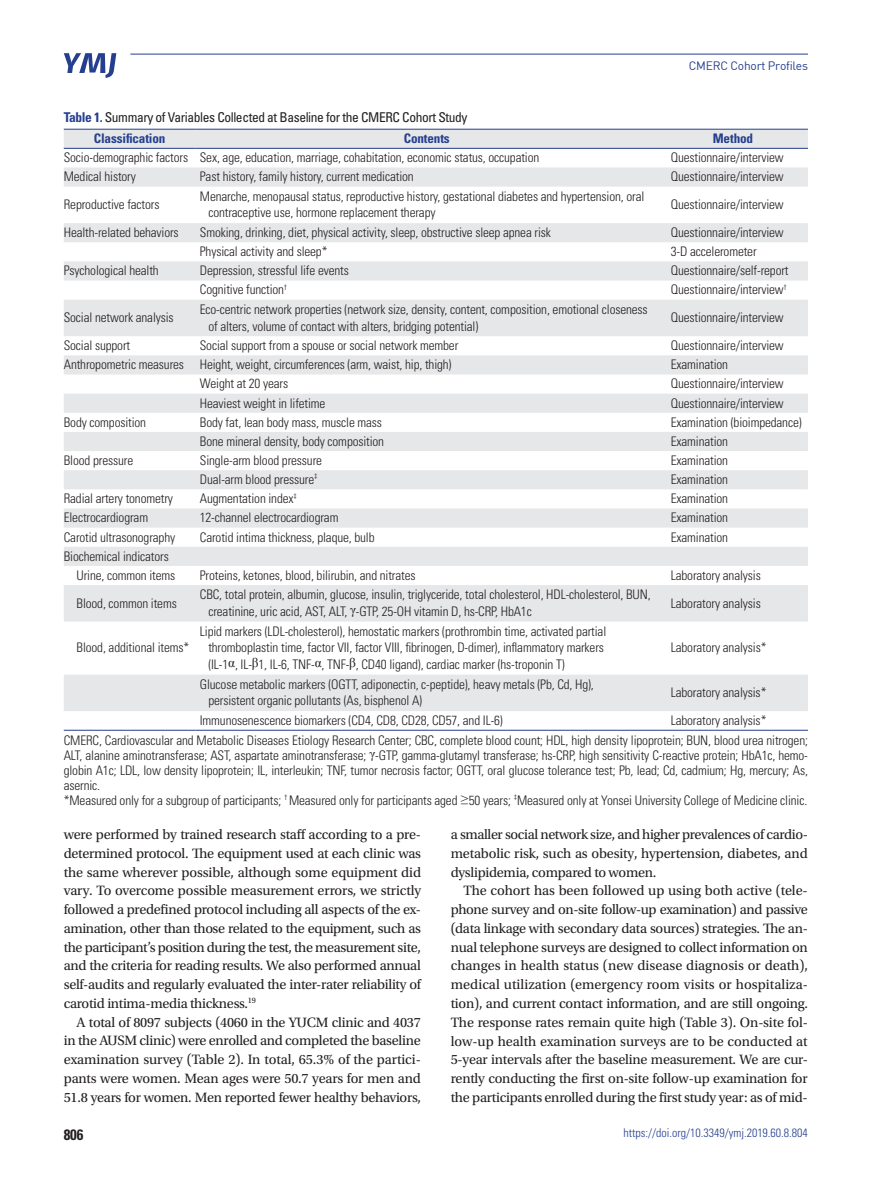
<style>
.page{position:relative;width:893px;height:1191px;background:#fff}
.page>*{position:absolute;margin:0;border:0;box-sizing:border-box;transform-origin:0 0}
.t1{font:700 condensed 15px "Univers LT Std";color:#231f20}
.t2{font:14.25px/18.8px "Utopia Std";letter-spacing:-.02em;color:#231f20;text-align:justify}
.t3{font:condensed 13.5px "Univers LT Std";letter-spacing:-.03em;color:#231f20}
.t4{font:300 condensed 13.2px/16.5px "Univers LT Std";letter-spacing:-.01em;color:#231f20}
.t5{font:700 condensed 13.2px "Univers LT Std";letter-spacing:-.01em;color:#253f8e}
.t6{font:300 condensed 12px "Univers LT Std";color:#253f8e}
.t7{font:12px "Dinreg";letter-spacing:-.02em;color:#253f8e}
.s1{font-weight:700;color:#253f8e}
.s2{font-family:"Times New Roman";font-weight:400;font-stretch:normal}
.s3{font-family:"Garamond";font-weight:400;font-stretch:normal}
</style>
<div class="page">
<svg style="left:64px;top:53px;width:52px;height:25px"></svg>
<hr style="left:130px;top:54px;width:678px;height:1px;background:#253f8e">
<svg style="left:64px;top:130px;width:744px;height:581px;fill:#e8e8ea"></svg>
<hr style="left:64px;top:730px;width:132px;height:1px;background:#253f8e">
<hr style="left:196px;top:730px;width:462px;height:1px;background:#253f8e">
<hr style="left:658px;top:730px;width:150px;height:1px;background:#253f8e">
<hr style="left:64px;top:129px;width:132px;height:1px;background:#253f8e">
<hr style="left:196px;top:129px;width:462px;height:1px;background:#253f8e">
<hr style="left:658px;top:129px;width:150px;height:1px;background:#253f8e">
<hr style="left:64px;top:148px;width:132px;height:1px;background:#253f8e">
<hr style="left:196px;top:148px;width:462px;height:1px;background:#253f8e">
<hr style="left:658px;top:148px;width:150px;height:1px;background:#253f8e">
<p class="t7" style="left:689px;top:58px;width:121px">CMERC Cohort Profiles</p>
<p class="t3" style="left:64px;top:108px;width:405px"><span class="s1">Table 1.</span> Summary of Variables Collected at Baseline for the CMERC Cohort Study</p>
<p class="t5" style="left:94px;top:130px;width:73px">Classification</p>
<p class="t5" style="left:404px;top:130px;width:48px">Contents</p>
<p class="t5" style="left:713px;top:130px;width:42px">Method</p>
<p class="t4" style="left:64px;top:149px;width:477px">Socio-demographic factors Sex, age, education, marriage, cohabitation, economic status, occupation</p>
<p class="t4" style="left:671px;top:149px;width:114px">Questionnaire/interview</p>
<p class="t4" style="left:64px;top:168px;width:74px">Medical history</p>
<p class="t4" style="left:200px;top:168px;width:215px">Past history, family history, current medication</p>
<p class="t4" style="left:671px;top:168px;width:114px">Questionnaire/interview</p>
<p class="t4" style="left:64px;top:196px;width:97px">Reproductive factors</p>
<p class="t4" style="left:208px;top:188px;width:437px;text-indent:-9px">Menarche, menopausal status, reproductive history, gestational diabetes and hypertension, oral contraceptive use, hormone replacement therapy</p>
<p class="t4" style="left:671px;top:196px;width:114px">Questionnaire/interview</p>
<p class="t4" style="left:64px;top:224px;width:116px">Health-related behaviors</p>
<p class="t4" style="left:200px;top:224px;width:353px">Smoking, drinking, diet, physical activity, sleep, obstructive sleep apnea risk</p>
<p class="t4" style="left:671px;top:224px;width:114px">Questionnaire/interview</p>
<p class="t4" style="left:200px;top:243px;width:129px">Physical activity and sleep*</p>
<p class="t4" style="left:671px;top:243px;width:87px">3-D accelerometer</p>
<p class="t4" style="left:64px;top:262px;width:96px">Psychological health</p>
<p class="t4" style="left:200px;top:262px;width:150px">Depression, stressful life events</p>
<p class="t4" style="left:671px;top:262px;width:119px">Questionnaire/self-report</p>
<p class="t4" style="left:200px;top:281px;width:89px">Cognitive function<sup>†</sup></p>
<p class="t4" style="left:671px;top:281px;width:118px">Questionnaire/interview<sup>†</sup></p>
<p class="t4" style="left:64px;top:309px;width:111px">Social network analysis</p>
<p class="t4" style="left:208px;top:301px;width:441px;text-indent:-9px">Eco-centric network properties (network size, density, content, composition, emotional closeness of alters, volume of contact with alters, bridging potential)</p>
<p class="t4" style="left:671px;top:309px;width:114px">Questionnaire/interview</p>
<p class="t4" style="left:64px;top:337px;width:68px">Social support</p>
<p class="t4" style="left:200px;top:337px;width:260px">Social support from a spouse or social network member</p>
<p class="t4" style="left:671px;top:337px;width:114px">Questionnaire/interview</p>
<p class="t4" style="left:64px;top:356px;width:389px">Anthropometric measures Height, weight, circumferences (arm, waist, hip, thigh)</p>
<p class="t4" style="left:671px;top:356px;width:59px">Examination</p>
<p class="t4" style="left:200px;top:375px;width:90px">Weight at 20 years</p>
<p class="t4" style="left:671px;top:375px;width:114px">Questionnaire/interview</p>
<p class="t4" style="left:200px;top:395px;width:127px">Heaviest weight in lifetime</p>
<p class="t4" style="left:671px;top:395px;width:114px">Questionnaire/interview</p>
<p class="t4" style="left:64px;top:414px;width:84px">Body composition</p>
<p class="t4" style="left:200px;top:414px;width:184px">Body fat, lean body mass, muscle mass</p>
<p class="t4" style="left:671px;top:414px;width:132px">Examination (bioimpedance)</p>
<p class="t4" style="left:200px;top:433px;width:186px">Bone mineral density, body composition</p>
<p class="t4" style="left:671px;top:433px;width:59px">Examination</p>
<p class="t4" style="left:64px;top:452px;width:71px">Blood pressure</p>
<p class="t4" style="left:200px;top:452px;width:124px">Single-arm blood pressure</p>
<p class="t4" style="left:671px;top:452px;width:59px">Examination</p>
<p class="t4" style="left:200px;top:471px;width:119px">Dual-arm blood pressure<sup>‡</sup></p>
<p class="t4" style="left:671px;top:471px;width:59px">Examination</p>
<p class="t4" style="left:64px;top:490px;width:111px">Radial artery tonometry</p>
<p class="t4" style="left:200px;top:490px;width:99px">Augmentation index<sup>‡</sup></p>
<p class="t4" style="left:671px;top:490px;width:59px">Examination</p>
<p class="t4" style="left:64px;top:509px;width:86px">Electrocardiogram</p>
<p class="t4" style="left:200px;top:509px;width:140px">12-channel electrocardiogram</p>
<p class="t4" style="left:671px;top:509px;width:59px">Examination</p>
<p class="t4" style="left:64px;top:528px;width:113px">Carotid ultrasonography</p>
<p class="t4" style="left:200px;top:528px;width:176px">Carotid intima thickness, plaque, bulb</p>
<p class="t4" style="left:671px;top:528px;width:59px">Examination</p>
<p class="t4" style="left:77px;top:546px;width:100px;line-height:19.2px;text-indent:-13px">Biochemical indicators<br>Urine, common items</p>
<p class="t4" style="left:200px;top:567px;width:217px">Proteins, ketones, blood, bilirubin, and nitrates</p>
<p class="t4" style="left:671px;top:567px;width:91px">Laboratory analysis</p>
<p class="t4" style="left:77px;top:595px;width:102px">Blood, common items</p>
<p class="t4" style="left:208px;top:586px;width:444px;text-indent:-9px">CBC, total protein, albumin, glucose, insulin, triglyceride, total cholesterol, HDL-cholesterol, BUN, creatinine, uric acid, AST, ALT, <span class="s2">γ</span>-GTP, 25-OH vitamin D, hs-CRP, HbA1c</p>
<p class="t4" style="left:671px;top:595px;width:91px">Laboratory analysis</p>
<p class="t4" style="left:77px;top:639px;width:114px">Blood, additional items*</p>
<p class="t4" style="left:208px;top:623px;width:399px;text-indent:-8px">Lipid markers (LDL-cholesterol), hemostatic markers (prothrombin time, activated partial thromboplastin time, factor VII, factor VIII, fibrinogen, D-dimer), inflammatory markers (IL-1<span class="s2">α</span>, IL-<span class="s2">β</span>1, IL-6, TNF-<span class="s2">α</span>, TNF-<span class="s2">β</span>, CD40 ligand), cardiac marker (hs-troponin T)</p>
<p class="t4" style="left:671px;top:639px;width:97px">Laboratory analysis*</p>
<p class="t4" style="left:208px;top:676px;width:387px;text-indent:-9px">Glucose metabolic markers (OGTT, adiponectin, c-peptide), heavy metals (Pb, Cd, Hg), persistent organic pollutants (As, bisphenol A)</p>
<p class="t4" style="left:671px;top:684px;width:97px">Laboratory analysis*</p>
<p class="t4" style="left:200px;top:712px;width:305px">Immunosenescence biomarkers (CD4, CD8, CD28, CD57, and IL-6)</p>
<p class="t4" style="left:64px;top:710px;width:746px;line-height:19.6px;text-indent:607px">Laboratory analysis*<br>CMERC, Cardiovascular and Metabolic Diseases Etiology Research Center; CBC, complete blood count; HDL, high density lipoprotein; BUN, blood urea nitrogen;</p>
<p class="t4" style="left:64px;top:747px;width:746px;line-height:15px">ALT, alanine aminotransferase; AST, aspartate aminotransferase; <span class="s2">γ</span>-GTP, gamma-glutamyl transferase; hs-CRP, high sensitivity C-reactive protein; HbA1c, hemo&shy;globin A1c; LDL, low density lipoprotein; IL, interleukin; TNF, tumor necrosis factor; OGTT, oral glucose tolerance test; Pb, lead; Cd, cadmium; Hg, mercury; As, asernic.<br>*Measured only for a subgroup of participants; <sup>†</sup> Measured only for participants aged <span class="s3">≥</span>50 years; <sup>‡</sup>Measured only at Yonsei University College of Medicine clinic.</p>
<p class="t2" style="left:64px;top:825px;width:359px">were performed by trained research staff according to a pre&shy;determined protocol. The equipment used at each clinic was the same wherever possible, although some equipment did vary. To overcome possible measurement errors, we strictly followed a predefined protocol including all aspects of the ex&shy;amination, other than those related to the equipment, such as the participant’s position during the test, the measurement site, and the criteria for reading results. We also performed annual self-audits and regularly evaluated the inter-rater reliability of carotid intima-media thickness.<sup>19</sup></p>
<p class="t2" style="left:64px;top:1013px;width:359px;text-indent:13px">A total of 8097 subjects (4060 in the YUCM clinic and 4037 in the AUSM clinic) were enrolled and completed the baseline examination survey (Table 2). In total, 65.3% of the partici&shy;pants were women. Mean ages were 50.7 years for men and 51.8 years for women. Men reported fewer healthy behaviors,</p>
<p class="t1" style="left:64px;top:1125px;width:21px">806</p>
<p class="t2" style="left:451px;top:825px;width:359px">a smaller social network size, and higher prevalences of cardio&shy;metabolic risk, such as obesity, hypertension, diabetes, and dyslipidemia, compared to women.</p>
<p class="t2" style="left:451px;top:881px;width:359px;text-indent:13px">The cohort has been followed up using both active (tele&shy;phone survey and on-site follow-up examination) and passive (data linkage with secondary data sources) strategies. The an&shy;nual telephone surveys are designed to collect information on changes in health status (new disease diagnosis or death), medical utilization (emergency room visits or hospitaliza&shy;tion), and current contact information, and are still ongoing.<br>The response rates remain quite high (Table 3). On-site fol&shy;low-up health examination surveys are to be conducted at 5-year intervals after the baseline measurement. We are cur&shy;rently conducting the first on-site follow-up examination for the participants enrolled during the first study year: as of mid-</p>
<p class="t6" style="left:623px;top:1125px;width:186px">https://doi.org/10.3349/ymj.2019.60.8.804</p>
</div>
